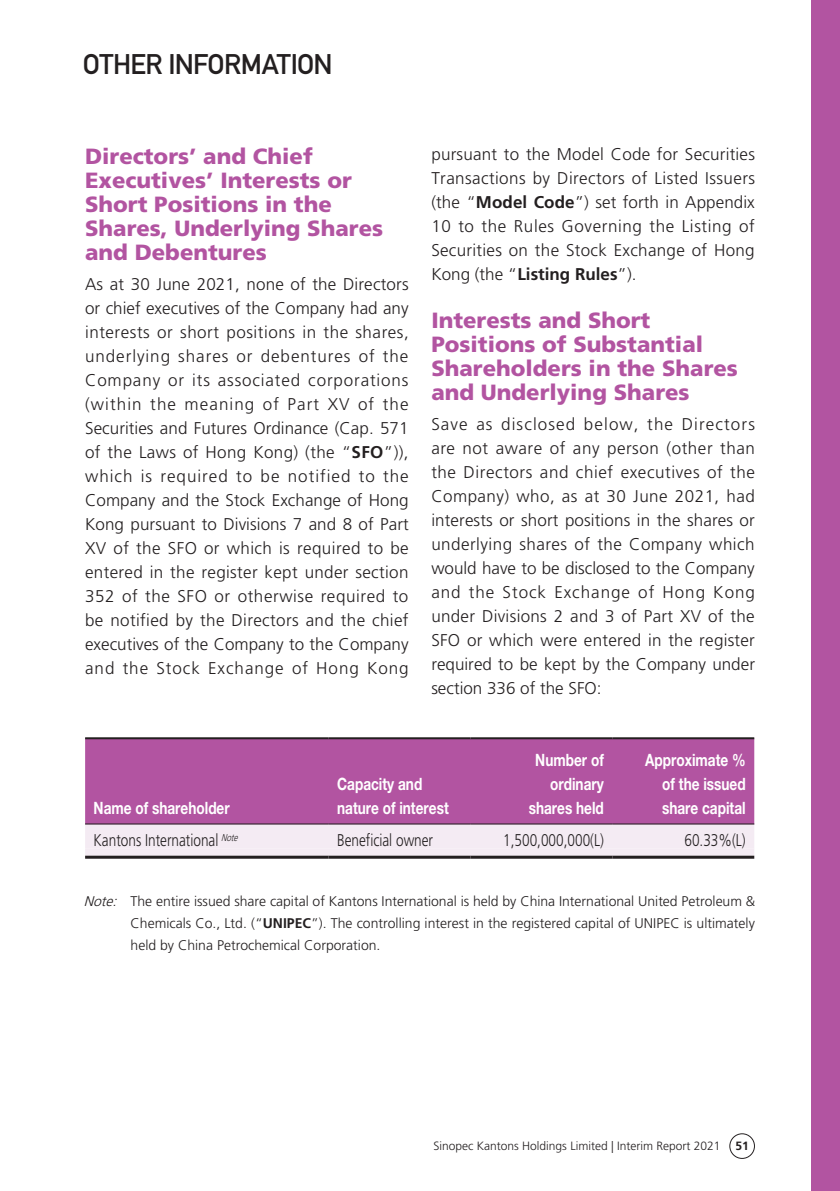
<style>
.page{position:relative;width:840px;height:1191px;background:#fff}
.page>*{position:absolute;margin:0;border:0;box-sizing:border-box;transform-origin:0 0}
.t1{font:28px "DIN Mittelschrift Std";letter-spacing:-.025em;color:#231f20}
.t2{font:900 22px/24px "Frutiger LT Std";color:#b254a1}
.t3{font:300 17px/24px "Frutiger LT Std";color:#231f20;text-align:justify}
.t4{font:700 17px/24px "Helvetica Neue LT Std";color:#fff;scale:.8 1}
.t5{font:300 17px "Frutiger LT Std";color:#231f20;scale:.8 1}
.t6{font:300 14px/22px "Frutiger LT Std";color:#231f20;text-align:justify}
.t7{font:300 12px "Frutiger LT Std";color:#231f20}
.s1{font-weight:700}
.s2{font-style:italic}
</style>
<div class="page">
<div style="left:85px;top:739px;width:668px;height:84px;background:#b254a1"></div>
<div style="left:85px;top:824px;width:668px;height:31px;background:#f4ebf3"></div>
<hr style="left:85px;top:737px;width:243px;height:2px;background:#231f20">
<hr style="left:328px;top:737px;width:142px;height:2px;background:#231f20">
<hr style="left:470px;top:737px;width:142px;height:2px;background:#231f20">
<hr style="left:612px;top:737px;width:141px;height:2px;background:#231f20">
<hr style="left:85px;top:823px;width:243px;height:1px;background:#231f20">
<hr style="left:328px;top:823px;width:142px;height:1px;background:#231f20">
<hr style="left:470px;top:823px;width:142px;height:1px;background:#231f20">
<hr style="left:612px;top:823px;width:141px;height:1px;background:#231f20">
<hr style="left:85px;top:855px;width:243px;height:3px;background:#231f20">
<hr style="left:328px;top:855px;width:142px;height:3px;background:#231f20">
<hr style="left:470px;top:855px;width:142px;height:3px;background:#231f20">
<hr style="left:612px;top:855px;width:141px;height:3px;background:#231f20">
<div style="left:811px;top:0;width:28px;height:1191px;background:#b254a1"></div>
<div style="left:729px;top:1133px;width:25px;height:25px;border:1px solid #231f20;border-radius:50%"></div>
<h1 class="t1" style="left:83px;top:48px;width:251px">OTHER INFORMATION</h1>
<p class="t2" style="left:85px;top:144px;width:299px">Directors’ and Chief<br>Executives’ Interests or<br>Short Positions in the<br>Shares, Underlying Shares and Debentures</p>
<p class="t3" style="left:85px;top:272px;width:325px">As at 30 June 2021, none of the Directors or chief executives of the Company had any interests or short positions in the shares, underlying shares or debentures of the Company or its associated corporations (within the meaning of Part XV of the Securities and Futures Ordinance (Cap. 571 of the Laws of Hong Kong) (the “<span class="s1">SFO</span>”)), which is required to be notified to the Company and the Stock Exchange of Hong Kong pursuant to Divisions 7 and 8 of Part XV of the SFO or which is required to be entered in the register kept under section 352 of the SFO or otherwise required to be notified by the Directors and the chief executives of the Company to the Company and the Stock Exchange of Hong Kong</p>
<p class="t3" style="left:431px;top:142px;width:325px">pursuant to the Model Code for Securities Transactions by Directors of Listed Issuers (the “<span class="s1">Model Code</span>”) set forth in Appendix 10 to the Rules Governing the Listing of Securities on the Stock Exchange of Hong Kong (the “<span class="s1">Listing Rules</span>”).</p>
<p class="t2" style="left:431px;top:308px;width:308px">Interests and Short<br>Positions of Substantial<br>Shareholders in the Shares and Underlying Shares</p>
<p class="t3" style="left:431px;top:412px;width:325px">Save as disclosed below, the Directors are not aware of any person (other than the Directors and chief executives of the Company) who, as at 30 June 2021, had interests or short positions in the shares or underlying shares of the Company which would have to be disclosed to the Company and the Stock Exchange of Hong Kong under Divisions 2 and 3 of Part XV of the SFO or which were entered in the register required to be kept by the Company under section 336 of the SFO:</p>
<p class="t4" style="left:94px;top:795px;width:171px">Name of shareholder</p>
<p class="t4" style="left:337px;top:771px;width:141px">Capacity and nature of interest</p>
<p class="t4" style="left:528px;top:747px;width:95px;text-align:right">Number of ordinary shares held</p>
<p class="t4" style="left:661px;top:747px;width:106px;text-align:justify;text-indent:-17px">Approximate % of the issued share capital</p>
<p class="t5" style="left:94px;top:831px;width:185px">Kantons International <sup>Note</sup></p>
<p class="t5" style="left:337px;top:831px;width:121px">Beneficial owner</p>
<p class="t5" style="left:503px;top:831px;width:127px">1,500,000,000(L)</p>
<p class="t5" style="left:684px;top:831px;width:78px">60.33%(L)</p>
<p class="t6" style="left:130px;top:890px;width:626px;text-indent:-47px"><span class="s2">Note:</span> The entire issued share capital of Kantons International is held by China International United Petroleum &amp; Chemicals Co., Ltd. (“<span class="s1">UNIPEC</span>”). The controlling interest in the registered capital of UNIPEC is ultimately held by China Petrochemical Corporation.</p>
<p class="t7" style="left:433px;top:1138px;width:317px">Sinopec Kantons Holdings Limited | Interim Report 2021 <span class="s1">51</span></p>
</div>
